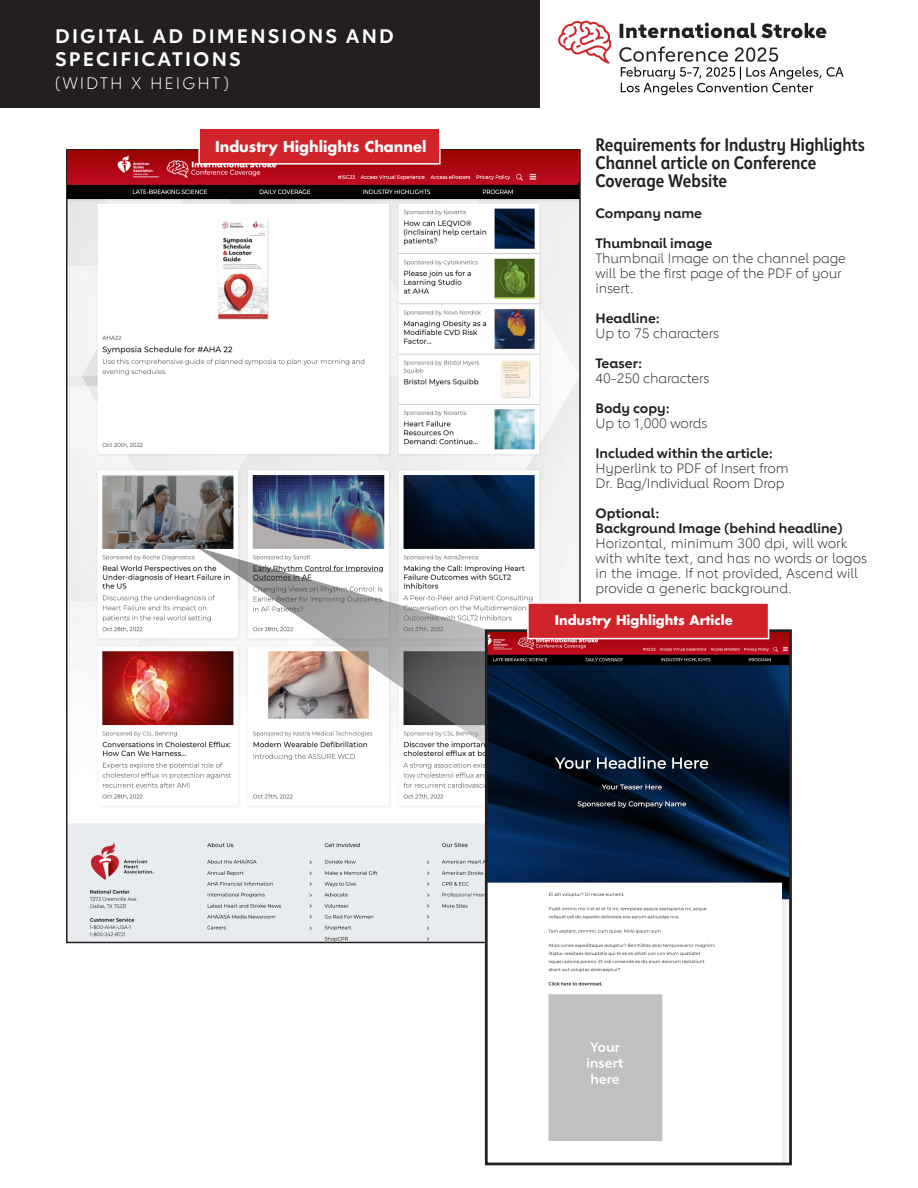
<style>
.page{position:relative;width:918px;height:1188px;background:#fff}
.page>*{position:absolute;margin:0;border:0;box-sizing:border-box;transform-origin:0 0}
.t1{font:700 19.5px "Lub Dub";letter-spacing:.11em;color:#fff}
.SPECS_bullet{font:700 18px/18px "Lub Dub Condensed";color:#231f20}
.t2{font:300 16.5px "Lub Dub";letter-spacing:.11em;color:#fff}
.t3{font:700 14.55px "Futura Std";color:#fff}
.t4{font:300 13.5px/15px "Lub Dub";letter-spacing:-.01em;color:#231f20}
.t5{font:700 13.5px "Lub Dub";color:#231f20}
.t6{font:700 13.05px "Futura Std";color:#fff}
.s1{font-weight:700}
</style>
<div class="page">
<img style="left:69px;top:152px;width:509px;height:788px">
<svg style="left:198px;top:548px;width:383px;height:249px"></svg>
<img style="left:489px;top:633px;width:299px;height:528px">
<div style="left:485px;top:629px;width:307px;height:536px;border:3px solid #231f20"></div>
<div style="left:527px;top:602px;width:242px;height:37px;background:#d1232a;border:2px solid #fff"></div>
<div style="left:0;top:0;width:540px;height:108px;background:#231f20"></div>
<img style="left:68px;top:150px;width:509px;height:48px">
<div style="left:198px;top:128px;width:243px;height:37px;background:#d1232a;border:2px solid #fff"></div>
<img style="left:558px;top:20px;width:286px;height:76px">
<p class="t1" style="left:55px;top:24px;width:340px">DIGITAL AD DIMENSIONS AND</p>
<p class="t1" style="left:55px;top:47px;width:187px">SPECIFICATIONS</p>
<p class="t2" style="left:55px;top:73px;width:175px">(WIDTH X HEIGHT)</p>
<p class="t3" style="left:215px;top:137px;width:213px">Industry Highlights Channel</p>
<p class="SPECS_bullet" style="left:595px;top:135px;width:271px">Requirements for Industry Highlights<br>Channel article on Conference<br>Coverage Website</p>
<p class="t5" style="left:595px;top:205px;width:108px">Company name</p>
<p class="t5" style="left:595px;top:235px;width:118px">Thumbnail image</p>
<p class="t4" style="left:595px;top:250px;width:252px">Thumbnail Image on the channel page will be the first page of the PDF of your insert.</p>
<p class="t4" style="left:595px;top:310px;width:125px"><span class="s1">Headline:<br></span>Up to 75 characters</p>
<p class="t4" style="left:595px;top:355px;width:115px"><span class="s1">Teaser:<br></span>40-250 characters</p>
<p class="t5" style="left:595px;top:400px;width:76px">Body copy:</p>
<p class="t4" style="left:595px;top:415px;width:113px">Up to 1,000 words</p>
<p class="t5" style="left:595px;top:445px;width:179px">Included within the article:</p>
<p class="t4" style="left:595px;top:460px;width:195px">Hyperlink to PDF of Insert from<br>Dr. Bag/Individual Room Drop</p>
<p class="t5" style="left:595px;top:505px;width:65px">Optional:</p>
<p class="t5" style="left:595px;top:520px;width:249px">Background Image (behind headline)</p>
<p class="t4" style="left:595px;top:535px;width:273px">Horizontal, minimum 300 dpi, will work with white text, and has no words or logos in the image. If not provided, Ascend will provide a generic background.</p>
<p class="t6" style="left:555px;top:612px;width:180px">Industry Highlights Article</p>
</div>
